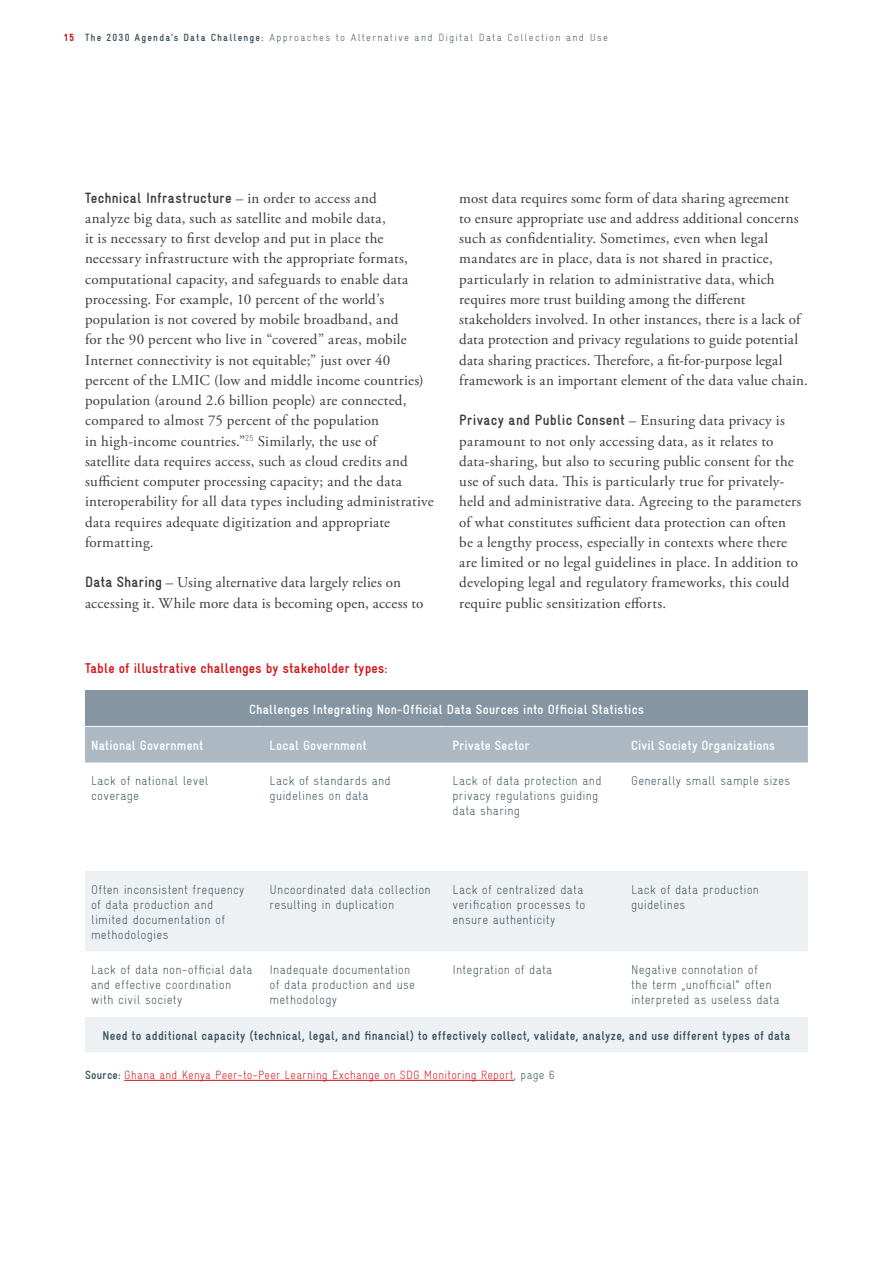
<style>
.page{position:relative;width:893px;height:1263px;background:#fff}
.page>*{position:absolute;margin:0;border:0;box-sizing:border-box;transform-origin:0 0}
.t1{font:15px/20.2px "Adobe Garamond Pro";letter-spacing:.015em;color:#3c3c3b}
.t2{font:700 condensed 15px "Gravur";letter-spacing:.025em;color:#3c3c3b}
.t3{font:700 condensed 14.25px "Gravur";letter-spacing:.01em;color:#d40f14}
.t4{font:700 condensed 13.5px "Gravur";letter-spacing:.015em;color:#fff}
.t5{font:300 condensed 12.75px/15px "Gravur";letter-spacing:.02em;color:#3c515c}
.t6{font:700 condensed 12.75px "Gravur";letter-spacing:.025em;color:#3c515c}
.t7{font:300 condensed 12px "Gravur";letter-spacing:.02em;color:#d40f14}
.t8{font:300 condensed 10.5px "Gravur";letter-spacing:.12em;color:#3c515c}
.s1{font-weight:900;color:#d40f14}
.s2{font-weight:700}
.s3{font-family:"Adobe Garamond Pro";font-weight:400;font-stretch:normal}
.s4{font-family:"Gravur";font-weight:700;font-stretch:condensed}
.s5{font-weight:700;color:#3c515c}
.s6{color:#3c515c}
</style>
<div class="page">
<div style="left:85px;top:690px;width:723px;height:36px;background:#8596a2"></div>
<div style="left:85px;top:727px;width:723px;height:35px;background:#acb9c3"></div>
<svg style="left:85px;top:871px;width:723px;height:181px;fill:#eef1f3"></svg>
<hr style="left:124px;top:1080px;width:390px;height:1px;background:#d40f14">
<p class="t8" style="left:64px;top:31px;width:546px"><span class="s1">15</span> <span class="s2">The 2030 Agenda’s Data Challenge:</span> Approaches to Alternative and Digital Data Collection and Use</p>
<p class="t2" style="left:85px;top:189px;width:293px">Technical Infrastructure <span class="s3">– in order to access and</span></p>
<p class="t1" style="left:85px;top:208px;width:350px">analyze big data, such as satellite and mobile data,<br>it is necessary to first develop and put in place the necessary infrastructure with the appropriate formats, computational capacity, and safeguards to enable data processing. For example, 10 percent of the world’s population is not covered by mobile broadband, and<br>for the 90 percent who live in “covered” areas, mobile Internet connectivity is not equitable;” just over 40 percent of the LMIC (low and middle income countries) population (around 2.6 billion people) are connected, compared to almost 75 percent of the population<br>in high-income countries.”<sup>25</sup> Similarly, the use of<br>satellite data requires access, such as cloud credits and sufficient computer processing capacity; and the data interoperability for all data types including administrative data requires adequate digitization and appropriate formatting.</p>
<p class="t1" style="left:85px;top:573px;width:340px"><span class="s4">Data Sharing</span> – Using alternative data largely relies on accessing it. While more data is becoming open, access to</p>
<p class="t1" style="left:459px;top:188px;width:350px">most data requires some form of data sharing agreement<br>to ensure appropriate use and address additional concerns such as confidentiality. Sometimes, even when legal mandates are in place, data is not shared in practice, particularly in relation to administrative data, which requires more trust building among the different stakeholders involved. In other instances, there is a lack of data protection and privacy regulations to guide potential data sharing practices. Therefore, a fit-for-purpose legal framework is an important element of the data value chain.</p>
<p class="t2" style="left:459px;top:412px;width:327px">Privacy and Public Consent <span class="s3">– Ensuring data privacy is</span></p>
<p class="t1" style="left:459px;top:431px;width:344px">paramount to not only accessing data, as it relates to data-sharing, but also to securing public consent for the use of such data. This is particularly true for privately&shy;held and administrative data. Agreeing to the parameters of what constitutes sufficient data protection can often be a lengthy process, especially in contexts where there are limited or no legal guidelines in place. In addition to developing legal and regulatory frameworks, this could require public sensitization efforts.</p>
<p class="t3" style="left:85px;top:660px;width:304px">Table of illustrative challenges by stakeholder types:</p>
<p class="t4" style="left:249px;top:701px;width:396px">Challenges Integrating Non-Official Data Sources into Official Statistics</p>
<p class="t4" style="left:91px;top:738px;width:114px">National Government</p>
<p class="t4" style="left:270px;top:738px;width:99px">Local Government</p>
<p class="t4" style="left:452px;top:738px;width:78px">Private Sector</p>
<p class="t4" style="left:631px;top:738px;width:146px">Civil Society Organizations</p>
<p class="t5" style="left:91px;top:773px;width:119px">Lack of national level coverage</p>
<p class="t5" style="left:270px;top:773px;width:123px">Lack of standards and guidelines on data</p>
<p class="t5" style="left:452px;top:773px;width:151px">Lack of data protection and privacy regulations guiding data sharing</p>
<p class="t5" style="left:631px;top:773px;width:161px">Generally small sample sizes</p>
<p class="t5" style="left:91px;top:882px;width:155px">Often inconsistent frequency of data production and limited documentation of methodologies</p>
<p class="t5" style="left:270px;top:882px;width:163px">Uncoordinated data collection resulting in duplication</p>
<p class="t5" style="left:452px;top:882px;width:135px">Lack of centralized data verification processes to ensure authenticity</p>
<p class="t5" style="left:631px;top:882px;width:130px">Lack of data production guidelines</p>
<p class="t5" style="left:91px;top:962px;width:163px">Lack of data non-official data and effective coordination with civil society</p>
<p class="t5" style="left:270px;top:962px;width:147px">Inadequate documentation of data production and use methodology</p>
<p class="t5" style="left:452px;top:962px;width:101px">Integration of data</p>
<p class="t5" style="left:631px;top:962px;width:150px">Negative connotation of<br>the term „unofficial“ often interpreted as useless data</p>
<p class="t6" style="left:102px;top:1028px;width:690px">Need to additional capacity (technical, legal, and financial) to effectively collect, validate, analyze, and use different types of data</p>
<p class="t7" style="left:85px;top:1068px;width:471px"><span class="s5">Source:</span> Ghana and Kenya Peer-to-Peer Learning Exchange on SDG Monitoring Report<span class="s6">, page 6</span></p>
</div>
